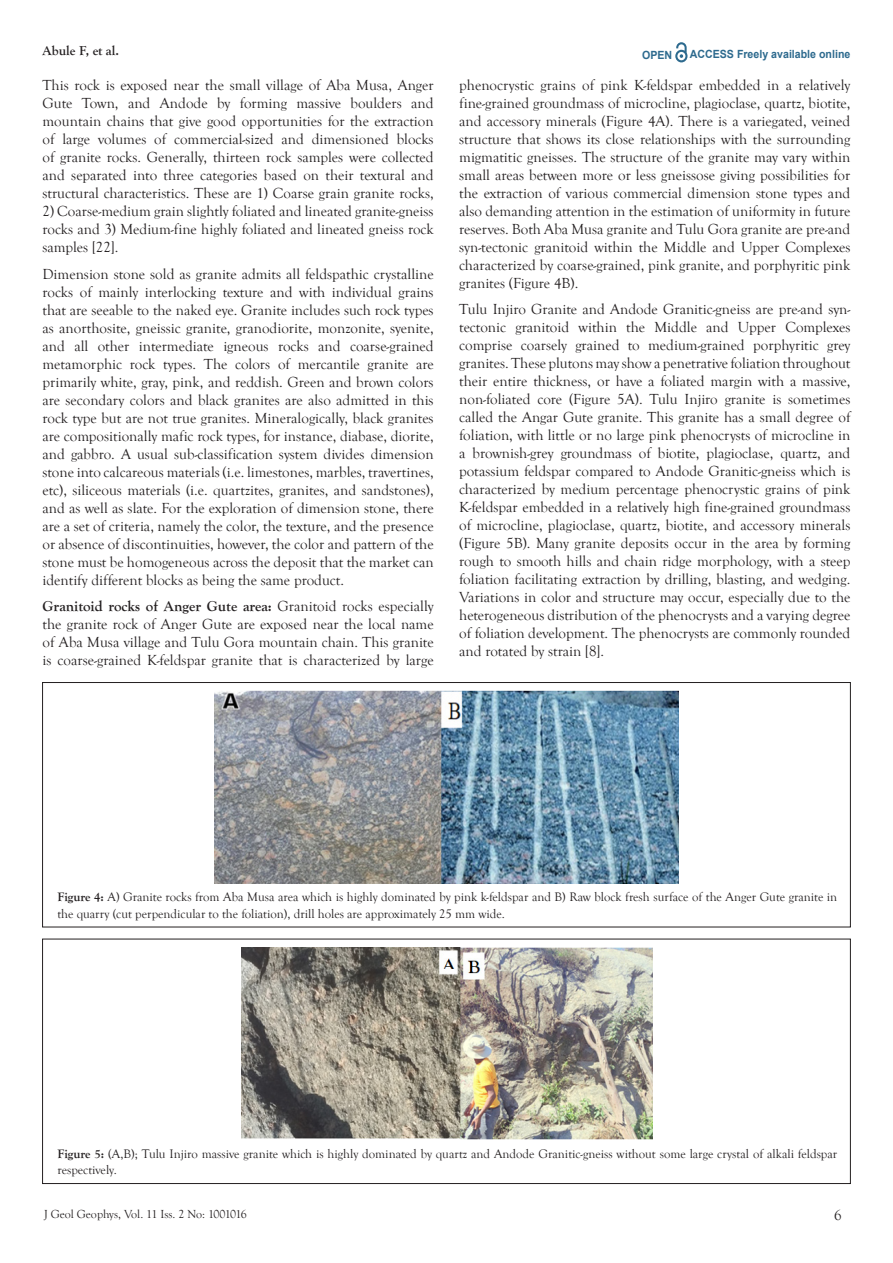
<style>
.page{position:relative;width:893px;height:1263px;background:#fff}
.page>*{position:absolute;margin:0;border:0;box-sizing:border-box;transform-origin:0 0}
.t1{font:15px/18px "Goudy Old Style T";color:#231f20;text-align:justify}
.t2{font:700 13.5px "Goudy Old Style T";color:#231f20}
.t3{font:12.75px/16.2px "Goudy Old Style T";color:#231f20}
.t4{font:12px "Goudy Old Style T";color:#231f20}
.t5{font:700 11.25px "Arial";color:#2d6a8e;scale:.94 1}
.s1{font-weight:700}
</style>
<div class="page">
<svg style="left:675px;top:43px;width:12px;height:19px"></svg>
<img style="left:215px;top:691px;width:463px;height:192px">
<div style="left:43px;top:682px;width:807px;height:245px;border:1px solid #231f20"></div>
<img style="left:242px;top:947px;width:411px;height:193px">
<p class="t2" style="left:43px;top:43px;width:78px">Abule F, et al.</p>
<p class="t5" style="left:642px;top:47px;width:34px">OPEN</p>
<p class="t5" style="left:690px;top:46px;width:172px">ACCESS Freely available online</p>
<p class="t1" style="left:43px;top:77px;width:393px">This rock is exposed near the small village of Aba Musa, Anger Gute Town, and Andode by forming massive boulders and mountain chains that give good opportunities for the extraction of large volumes of commercial-sized and dimensioned blocks of granite rocks. Generally, thirteen rock samples were collected and separated into three categories based on their textural and structural characteristics. These are 1) Coarse grain granite rocks,</p>
<p class="t1" style="left:43px;top:203px;width:393px">2) Coarse-medium grain slightly foliated and lineated granite-gneiss rocks and 3) Medium-fine highly foliated and lineated gneiss rock samples [22].</p>
<p class="t1" style="left:43px;top:265px;width:393px">Dimension stone sold as granite admits all feldspathic crystalline rocks of mainly interlocking texture and with individual grains that are seeable to the naked eye. Granite includes such rock types as anorthosite, gneissic granite, granodiorite, monzonite, syenite, and all other intermediate igneous rocks and coarse-grained metamorphic rock types. The colors of mercantile granite are primarily white, gray, pink, and reddish. Green and brown colors are secondary colors and black granites are also admitted in this rock type but are not true granites. Mineralogically, black granites are compositionally mafic rock types, for instance, diabase, diorite, and gabbro. A usual sub-classification system divides dimension stone into calcareous materials (i.e. limestones, marbles, travertines, etc), siliceous materials (i.e. quartzites, granites, and sandstones), and as well as slate. For the exploration of dimension stone, there are a set of criteria, namely the color, the texture, and the presence or absence of discontinuities, however, the color and pattern of the stone must be homogeneous across the deposit that the market can identify different blocks as being the same product.</p>
<p class="t1" style="left:43px;top:598px;width:393px"><span class="s1">Granitoid rocks of Anger Gute area:</span> Granitoid rocks especially the granite rock of Anger Gute are exposed near the local name of Aba Musa village and Tulu Gora mountain chain. This granite is coarse-grained K-feldspar granite that is characterized by large</p>
<p class="t1" style="left:459px;top:76px;width:393px">phenocrystic grains of pink K-feldspar embedded in a relatively fine-grained groundmass of microcline, plagioclase, quartz, biotite, and accessory minerals (Figure 4A). There is a variegated, veined structure that shows its close relationships with the surrounding migmatitic gneisses. The structure of the granite may vary within small areas between more or less gneissose giving possibilities for the extraction of various commercial dimension stone types and also demanding attention in the estimation of uniformity in future reserves. Both Aba Musa granite and Tulu Gora granite are pre-and syn-tectonic granitoid within the Middle and Upper Complexes characterized by coarse-grained, pink granite, and porphyritic pink granites (Figure 4B).</p>
<p class="t1" style="left:459px;top:301px;width:393px">Tulu Injiro Granite and Andode Granitic-gneiss are pre-and syn&shy;tectonic granitoid within the Middle and Upper Complexes comprise coarsely grained to medium-grained porphyritic grey granites. These plutons may show a penetrative foliation throughout their entire thickness, or have a foliated margin with a massive, non-foliated core (Figure 5A). Tulu Injiro granite is sometimes called the Angar Gute granite. This granite has a small degree of foliation, with little or no large pink phenocrysts of microcline in a brownish-grey groundmass of biotite, plagioclase, quartz, and potassium feldspar compared to Andode Granitic-gneiss which is characterized by medium percentage phenocrystic grains of pink K-feldspar embedded in a relatively high fine-grained groundmass of microcline, plagioclase, quartz, biotite, and accessory minerals (Figure 5B). Many granite deposits occur in the area by forming rough to smooth hills and chain ridge morphology, with a steep foliation facilitating extraction by drilling, blasting, and wedging.<br>Variations in color and structure may occur, especially due to the heterogeneous distribution of the phenocrysts and a varying degree of foliation development. The phenocrysts are commonly rounded and rotated by strain [8].</p>
<p class="t3" style="left:57px;top:889px;width:781px"><span class="s1">Figure 4:</span> A) Granite rocks from Aba Musa area which is highly dominated by pink k-feldspar and B) Raw block fresh surface of the Anger Gute granite in the quarry (cut perpendicular to the foliation), drill holes are approximately 25 mm wide.</p>
<p class="t3" style="left:57px;top:1146px;width:781px"><span class="s1">Figure 5:</span> (A,B); Tulu Injiro massive granite which is highly dominated by quartz and Andode Granitic-gneiss without some large crystal of alkali feldspar respectively.</p>
<p class="t4" style="left:44px;top:1207px;width:204px">J Geol Geophys, Vol. 11 Iss. 2 No: 1001016</p>
<p class="t1" style="left:834px;top:1207px;width:9px">6</p>
</div>
